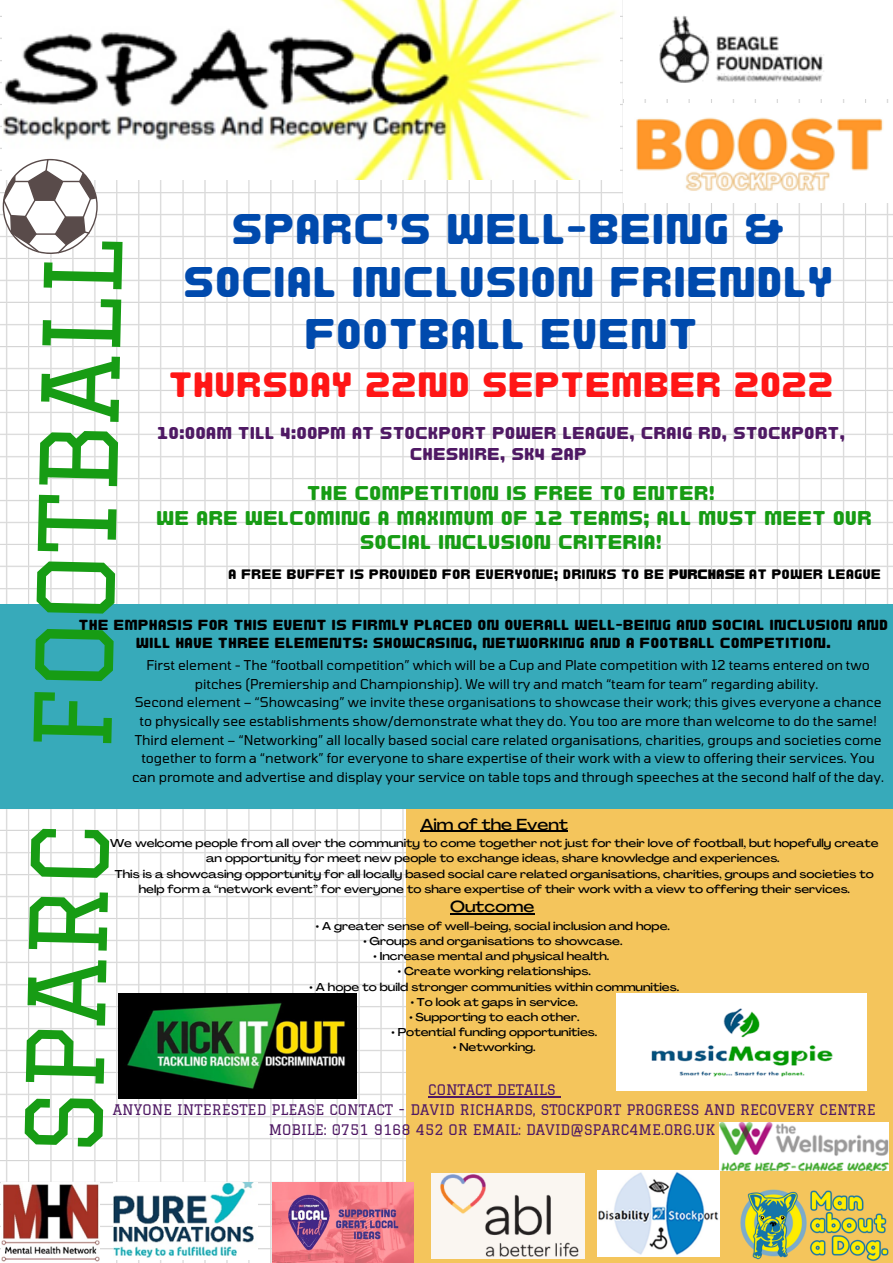
<style>
.page{position:relative;width:893px;height:1263px;background:#fff}
.page>*{position:absolute;margin:0;border:0;box-sizing:border-box;transform-origin:0 0}
.t1{font:103.8px "Graduate";color:#179c14}
.t2{font:500 37.5px/52.3px "Cosmic Octo";color:#004aad;text-align:center}
.t3{font:500 30.75px "Cosmic Octo";color:#ff1616}
.t4{font:500 17.48px/24.3px "Cosmic Octo";color:#179c14;text-align:center}
.t5{font:500 expanded 15.75px "Agrandir";color:#000}
.t6{font:500 15px/20.9px "Cosmic Octo";color:#4f1964;text-align:center}
.t7{font:14.25px/19.6px "Graduate";color:#4f1964;text-align:center}
.t8{font:13.5px/18.6px "Tomorrow";color:#000;text-align:center}
.t9{font:500 12.75px/17.4px "Cosmic Octo";color:#000;text-align:center}
.t10{font:500 12px "Cosmic Octo";color:#000}
.t11{font:500 expanded 11.25px/15.1px "Agrandir";color:#000;text-align:center}
.s1{font-weight:700}
</style>
<div class="page">
<img style="left:0;top:0;width:893px;height:1263px">
<div style="left:406px;top:650px;width:487px;height:613px;background:#f4c55c"></div>
<div style="left:0;top:604px;width:893px;height:204px;background:#37aaba"></div>
<img style="left:3px;top:0;width:617px;height:179px">
<img style="left:616px;top:994px;width:250px;height:96px">
<img style="left:118px;top:994px;width:238px;height:104px">
<img style="left:597px;top:1171px;width:122px;height:86px">
<svg style="left:3px;top:159px;width:95px;height:95px"></svg>
<img style="left:1px;top:1182px;width:98px;height:81px">
<img style="left:432px;top:1174px;width:153px;height:84px">
<img style="left:740px;top:1189px;width:149px;height:72px">
<img style="left:273px;top:1182px;width:141px;height:80px">
<img style="left:719px;top:1122px;width:169px;height:48px">
<img style="left:623px;top:103px;width:270px;height:100px">
<img style="left:113px;top:1182px;width:145px;height:78px">
<img style="left:623px;top:1px;width:270px;height:97px">
<hr style="left:428px;top:1096px;width:127px;height:1px;background:#4f1964">
<hr style="left:421px;top:831px;width:147px;height:1px;background:#000">
<hr style="left:450px;top:913px;width:84px;height:2px;background:#000">
<h2 class="t2" style="left:183px;top:203px;width:652px">SPARC’S WELL-BEING &amp;<br>SOCIAL INCLUSION FRIENDLY<br>FOOTBALL EVENT</h2>
<h1 class="t1" style="left:5px;top:1152px;width:916px;rotate:-89deg">SPARC FOOTBALL</h1>
<h3 class="t3" style="left:168px;top:366px;width:666px">THURSDAY 22ND SEPTEMBER 2022</h3>
<p class="t6" style="left:157px;top:422px;width:689px">10:00AM TILL 4:00PM AT STOCKPORT POWER LEAGUE, CRAIG RD, STOCKPORT,<br>CHESHIRE, SK4 2AP</p>
<p class="t4" style="left:156px;top:481px;width:717px">THE COMPETITION IS FREE TO ENTER!<br>WE ARE WELCOMING A MAXIMUM OF 12 TEAMS; ALL MUST MEET OUR<br>SOCIAL INCLUSION CRITERIA!</p>
<p class="t10" style="left:228px;top:566px;width:654px">A FREE BUFFET IS PROVIDED FOR EVERYONE; DRINKS TO BE <span class="s1">PURCHASE</span> AT POWER LEAGUE</p>
<p class="t9" style="left:79px;top:616px;width:811px">THE EMPHASIS FOR THIS EVENT IS FIRMLY PLACED ON OVERALL WELL-BEING AND SOCIAL INCLUSION AND<br>WILL HAVE THREE ELEMENTS: SHOWCASING, NETWORKING AND A FOOTBALL COMPETITION.</p>
<p class="t8" style="left:132px;top:656px;width:754px">First element - The “football competition” which will be a Cup and Plate competition with 12 teams entered on two pitches (Premiership and Championship). We will try and match “team for team” regarding ability.<br>Second element – “Showcasing” we invite these organisations to showcase their work; this gives everyone a chance to physically see establishments show/demonstrate what they do. You too are more than welcome to do the same!<br>Third element – “Networking” all locally based social care related organisations, charities, groups and societies come together to form a “network” for everyone to share expertise of their work with a view to offering their services. You can promote and advertise and display your service on table tops and through speeches at the second half of the day.</p>
<p class="t5" style="left:421px;top:818px;width:149px">Aim of the Event</p>
<p class="t11" style="left:110px;top:837px;width:770px">We welcome people from all over the community to come together not just for their love of football, but hopefully create an opportunity for meet new people to exchange ideas, share knowledge and experiences.<br>This is a showcasing opportunity for all locally based social care related organisations, charities, groups and societies to help form a “network event” for everyone to share expertise of their work with a view to offering their services.</p>
<p class="t5" style="left:450px;top:900px;width:86px">Outcome</p>
<p class="t11" style="left:316px;top:919px;width:356px">• A greater sense of well-being, social inclusion and hope.</p>
<p class="t11" style="left:363px;top:935px;width:260px">• Groups and organisations to showcase.</p>
<p class="t11" style="left:373px;top:950px;width:237px">• Increase mental and physical health.</p>
<p class="t11" style="left:398px;top:965px;width:194px">• Create working relationships.</p>
<p class="t11" style="left:309px;top:980px;width:371px">• A hope to build stronger communities within communities.</p>
<p class="t11" style="left:411px;top:995px;width:169px">• To look at gaps in service.</p>
<p class="t11" style="left:409px;top:1010px;width:172px">• Supporting to each other.</p>
<p class="t11" style="left:391px;top:1026px;width:207px">• Potential funding opportunities.</p>
<p class="t11" style="left:453px;top:1041px;width:84px">• Networking.</p>
<p class="t7" style="left:113px;top:1080px;width:764px">CONTACT DETAILS<br>ANYONE INTERESTED PLEASE CONTACT - DAVID RICHARDS, STOCKPORT PROGRESS AND RECOVERY CENTRE<br>MOBILE: 0751 9168 452 OR EMAIL: DAVID@SPARC4ME.ORG.UK</p>
</div>
